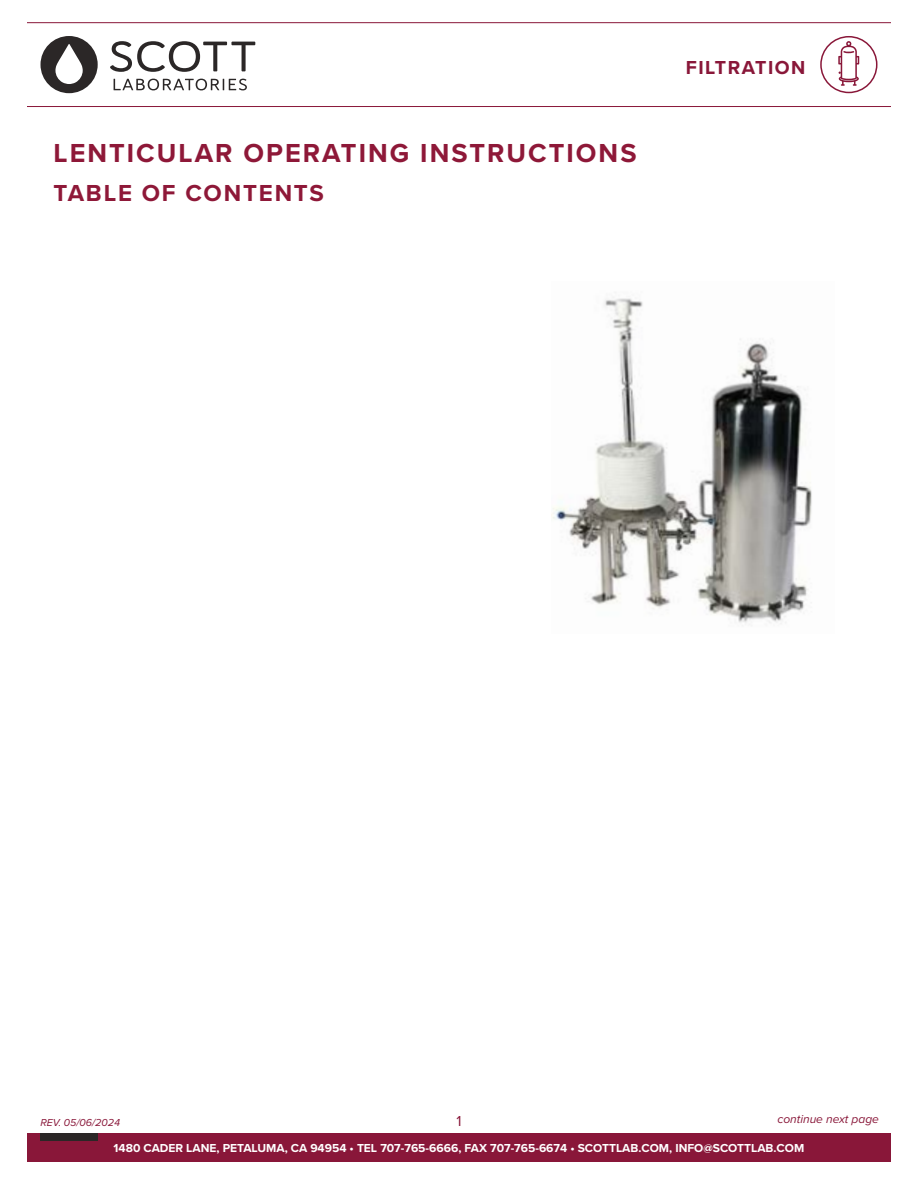
<style>
.page{position:relative;width:918px;height:1188px;background:#fff}
.page>*{position:absolute;margin:0;border:0;box-sizing:border-box;transform-origin:0 0}
.t1{font:700 27px "Proxima Nova";letter-spacing:.075em;color:#8e1838}
.t2{font:700 24px "Proxima Nova";letter-spacing:.075em;color:#8e1838}
.t3{font:700 19.5px "Proxima Nova";letter-spacing:.075em;color:#891739}
.t4{font:15px "Proxima Nova";color:#891739}
.t5{font:700 12px "Proxima Nova";color:#fff}
.t6{font:italic 12px "Proxima Nova";color:#891739}
.t7{font:italic 10.5px "Proxima Nova";color:#891739}
</style>
<div class="page">
<img style="left:552px;top:297px;width:260px;height:327px">
<div style="left:27px;top:1133px;width:864px;height:29px;background:#891739"></div>
<div style="left:40px;top:1133px;width:58px;height:8px;background:#2b2727"></div>
<svg style="left:41px;top:36px;width:214px;height:57px"></svg>
<hr style="left:27px;top:22px;width:864px;height:1px;background:#891739">
<hr style="left:27px;top:106px;width:864px;height:1px;background:#891739">
<svg style="left:838px;top:41px;width:21px;height:45px"></svg>
<div style="left:820px;top:36px;width:58px;height:57px;border:2px solid #891739;border-radius:50%"></div>
<h1 class="t1" style="left:54px;top:133px;width:585px">LENTICULAR OPERATING INSTRUCTIONS</h1>
<h2 class="t2" style="left:54px;top:175px;width:272px">TABLE OF CONTENTS</h2>
<h3 class="t3" style="left:686px;top:52px;width:121px">FILTRATION</h3>
<p class="t7" style="left:40px;top:1114px;width:81px">REV. 05/06/2024</p>
<p class="t4" style="left:456px;top:1109px;width:7px">1</p>
<p class="t6" style="left:777px;top:1110px;width:103px">continue next page</p>
<p class="t5" style="left:114px;top:1139px;width:692px">1480 CADER LANE, PETALUMA, CA 94954 • TEL 707-765-6666, FAX 707-765-6674 • SCOTTLAB.COM, INFO@SCOTTLAB.COM</p>
</div>
